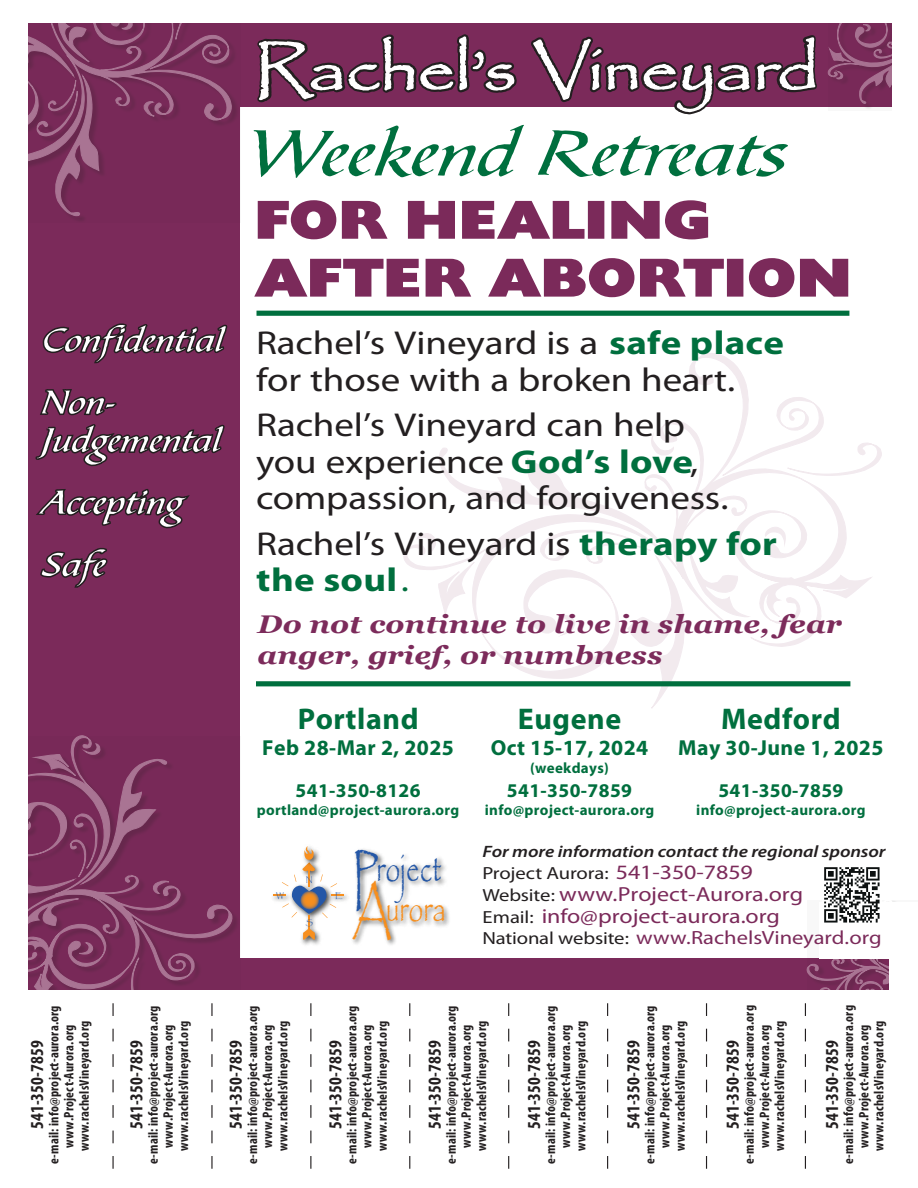
<style>
.page{position:relative;width:918px;height:1188px;background:#fff}
.page>*{position:absolute;margin:0;border:0;box-sizing:border-box;transform-origin:0 0}
.t1{font:42.3px/40.8px "Papyrus";color:#2457a7;scale:.62 1}
.t2{font:300 33.15px/36.5px "Myriad Pro";letter-spacing:-.005em;color:#231f20;scale:1.18 1}
.t3{font:700 30px "Myriad Pro";letter-spacing:.02em;color:#006f3e}
.t4{font:italic 700 25.5px/30.6px "Georgia";color:#7c2b5b;scale:1.18 1}
.t5{font:700 21.75px "Myriad Pro";letter-spacing:.02em;color:#006f3e}
.t6{font:900 20.4px/21.9px "Myriad Pro";letter-spacing:-.005em;color:#7b2a5a;scale:1.18 1}
.t7{font:700 19.5px "Myriad Pro";letter-spacing:.02em;color:#006f3e}
.t8{font:900 19.2px "Myriad Pro";color:#7b2a5a;scale:1.18 1}
.t9{font:700 condensed 18.3px "Myriad Pro";letter-spacing:.005em;color:#231f20}
.t10{font:17.55px "Myriad Pro";letter-spacing:-.005em;color:#231f20;scale:1.18 1}
.t11{font:italic 600 16.5px "Myriad Pro";letter-spacing:-.005em;color:#231f20;scale:1.18 1}
.t12{font:700 15px "Myriad Pro";letter-spacing:.02em;color:#006f3e}
.t13{font:700 condensed 13.8px/15.1px "Myriad Pro";letter-spacing:.02em;color:#231f20;text-align:center}
.t14{font:7.35px "Papyrus";color:#2457a7}
.s1{font-weight:700;color:#006f3e}
.s2{color:#006f3e}
.s3{font-size:63px}
.s4{font-size:63px;color:#f78f1e}
.s5{color:#f78f1e}
.s6{font-weight:900;font-size:20.4px;color:#7b2a5a}
.s7{font-weight:400;font-size:17.55px;color:#231f20}
</style>
<div class="page">
<div style="left:27px;top:958px;width:863px;height:32px;background:#7b2a5a"></div>
<div style="left:28px;top:23px;width:212px;height:965px;background:#7b2a5a"></div>
<svg style="left:28px;top:23px;width:208px;height:159px"></svg>
<div style="left:0;top:736px;width:241px;height:275px;background:#782958"></div>
<svg style="left:28px;top:735px;width:205px;height:256px"></svg>
<svg style="left:827px;top:23px;width:65px;height:86px;background:#823c66"></svg>
<div style="left:0;top:1px;width:28px;height:1010px;background:#fff"></div>
<div style="left:12px;top:991px;width:906px;height:20px;background:#fff"></div>
<svg style="left:402px;top:353px;width:480px;height:355px"></svg>
<div style="left:256px;top:681px;width:594px;height:5px;background:#006f3e"></div>
<div style="left:257px;top:311px;width:592px;height:5px;background:#006f3e"></div>
<svg style="left:245px;top:23px;width:575px;height:217px"></svg>
<svg style="left:257px;top:36px;width:559px;height:97px"></svg>
<svg style="left:258px;top:200px;width:450px;height:39px"></svg>
<svg style="left:254px;top:258px;width:594px;height:39px"></svg>
<svg style="left:35px;top:182px;width:193px;height:406px"></svg>
<svg style="left:254px;top:125px;width:534px;height:53px"></svg>
<img style="left:355px;top:849px;width:17px;height:20px">
<img style="left:372px;top:851px;width:74px;height:28px">
<img style="left:352px;top:869px;width:48px;height:75px">
<img style="left:381px;top:879px;width:68px;height:66px">
<img style="left:344px;top:890px;width:9px;height:15px">
<img style="left:301px;top:940px;width:19px;height:5px">
<svg style="left:273px;top:846px;width:71px;height:94px"></svg>
<svg style="left:112px;top:1003px;width:2px;height:166px"></svg>
<svg style="left:211px;top:1003px;width:2px;height:166px"></svg>
<svg style="left:310px;top:1003px;width:1px;height:166px"></svg>
<svg style="left:409px;top:1003px;width:1px;height:166px"></svg>
<svg style="left:508px;top:1003px;width:1px;height:166px"></svg>
<svg style="left:607px;top:1003px;width:1px;height:166px"></svg>
<svg style="left:706px;top:1003px;width:1px;height:166px"></svg>
<svg style="left:804px;top:900px;width:92px;height:269px"></svg>
<img style="left:823px;top:867px;width:59px;height:58px">
<p class="t13" style="left:46px;top:1164px;width:160px;rotate:-90deg">e-mail: info@project-aurora.org www.Project-Aurora.org www.rachelsVineyard.org</p>
<h3 class="t9" style="left:26px;top:1129px;width:90px;rotate:-90deg">541-350-7859</h3>
<p class="t13" style="left:145px;top:1164px;width:160px;rotate:-90deg">e-mail: info@project-aurora.org www.Project-Aurora.org www.rachelsVineyard.org</p>
<h3 class="t9" style="left:125px;top:1129px;width:90px;rotate:-90deg">541-350-7859</h3>
<h2 class="t2" style="left:256px;top:325px;width:449px">Rachel’s Vineyard is a <span class="s1">safe place </span>for those with a broken heart.</h2>
<h2 class="t2" style="left:256px;top:407px;width:402px">Rachel’s Vineyard can help you experience <span class="s1">God’s love</span>, compassion, and forgiveness.</h2>
<h2 class="t2" style="left:256px;top:525px;width:443px">Rachel’s Vineyard is <span class="s1">therapy for the soul</span><span class="s2">.</span></h2>
<h3 class="t4" style="left:258px;top:609px;width:497px">Do not continue to live in shame, fear anger, grief, or numbness</h3>
<h3 class="t3" style="left:298px;top:700px;width:122px">Portland</h3>
<h3 class="t5" style="left:262px;top:734px;width:193px">Feb 28-Mar 2, 2025</h3>
<h3 class="t7" style="left:296px;top:778px;width:127px">541-350-8126</h3>
<p class="t12" style="left:257px;top:800px;width:204px">portland@project-aurora.org</p>
<p class="t14" style="left:306px;top:875px;width:8px">N</p>
<p class="t14" style="left:306px;top:918px;width:9px">S</p>
<p class="t14" style="left:276px;top:891px;width:9px">W</p>
<p class="t14" style="left:335px;top:891px;width:9px">E</p>
<h1 class="t1" style="left:352px;top:846px;width:152px"><span class="s3">P</span>roject<br><span class="s4">A</span><span class="s5">urora</span></h1>
<h3 class="t3" style="left:518px;top:700px;width:105px">Eugene</h3>
<h3 class="t5" style="left:491px;top:734px;width:159px">Oct 15-17, 2024</h3>
<p class="t12" style="left:530px;top:759px;width:80px">(weekdays)</p>
<h3 class="t7" style="left:507px;top:778px;width:127px">541-350-7859</h3>
<p class="t12" style="left:485px;top:800px;width:171px">info@project-aurora.org</p>
<h3 class="t3" style="left:721px;top:700px;width:121px">Medford</h3>
<h3 class="t5" style="left:678px;top:734px;width:207px">May 30-June 1, 2025</h3>
<h3 class="t7" style="left:718px;top:778px;width:127px">541-350-7859</h3>
<p class="t12" style="left:696px;top:800px;width:171px">info@project-aurora.org</p>
<p class="t11" style="left:482px;top:841px;width:343px">For more information contact the regional sponsor</p>
<p class="t10" style="left:482px;top:862px;width:231px">Project Aurora: <span class="s6">541-350-7859</span></p>
<h3 class="t6" style="left:482px;top:883px;width:273px"><span class="s7">Website:</span> www.Project-Aurora.org<br><span class="s7">Email:</span> info@project-aurora.org</h3>
<h3 class="t8" style="left:482px;top:926px;width:340px"><span class="s7">National website:</span> www.RachelsVineyard.org</h3>
<p class="t13" style="left:245px;top:1164px;width:160px;rotate:-90deg">e-mail: info@project-aurora.org www.Project-Aurora.org www.rachelsVineyard.org</p>
<h3 class="t9" style="left:224px;top:1129px;width:90px;rotate:-90deg">541-350-7859</h3>
<p class="t13" style="left:344px;top:1164px;width:160px;rotate:-90deg">e-mail: info@project-aurora.org www.Project-Aurora.org www.rachelsVineyard.org</p>
<h3 class="t9" style="left:324px;top:1129px;width:90px;rotate:-90deg">541-350-7859</h3>
<p class="t13" style="left:443px;top:1164px;width:160px;rotate:-90deg">e-mail: info@project-aurora.org www.Project-Aurora.org www.rachelsVineyard.org</p>
<h3 class="t9" style="left:423px;top:1129px;width:90px;rotate:-90deg">541-350-7859</h3>
<p class="t13" style="left:543px;top:1164px;width:160px;rotate:-90deg">e-mail: info@project-aurora.org www.Project-Aurora.org www.rachelsVineyard.org</p>
<h3 class="t9" style="left:522px;top:1129px;width:90px;rotate:-90deg">541-350-7859</h3>
<p class="t13" style="left:642px;top:1164px;width:160px;rotate:-90deg">e-mail: info@project-aurora.org www.Project-Aurora.org www.rachelsVineyard.org</p>
<h3 class="t9" style="left:622px;top:1129px;width:90px;rotate:-90deg">541-350-7859</h3>
<p class="t13" style="left:741px;top:1164px;width:160px;rotate:-90deg">e-mail: info@project-aurora.org www.Project-Aurora.org www.rachelsVineyard.org</p>
<h3 class="t9" style="left:721px;top:1129px;width:90px;rotate:-90deg">541-350-7859</h3>
<p class="t13" style="left:841px;top:1164px;width:160px;rotate:-90deg">e-mail: info@project-aurora.org www.Project-Aurora.org www.rachelsVineyard.org</p>
<h3 class="t9" style="left:821px;top:1129px;width:90px;rotate:-90deg">541-350-7859</h3>
</div>
